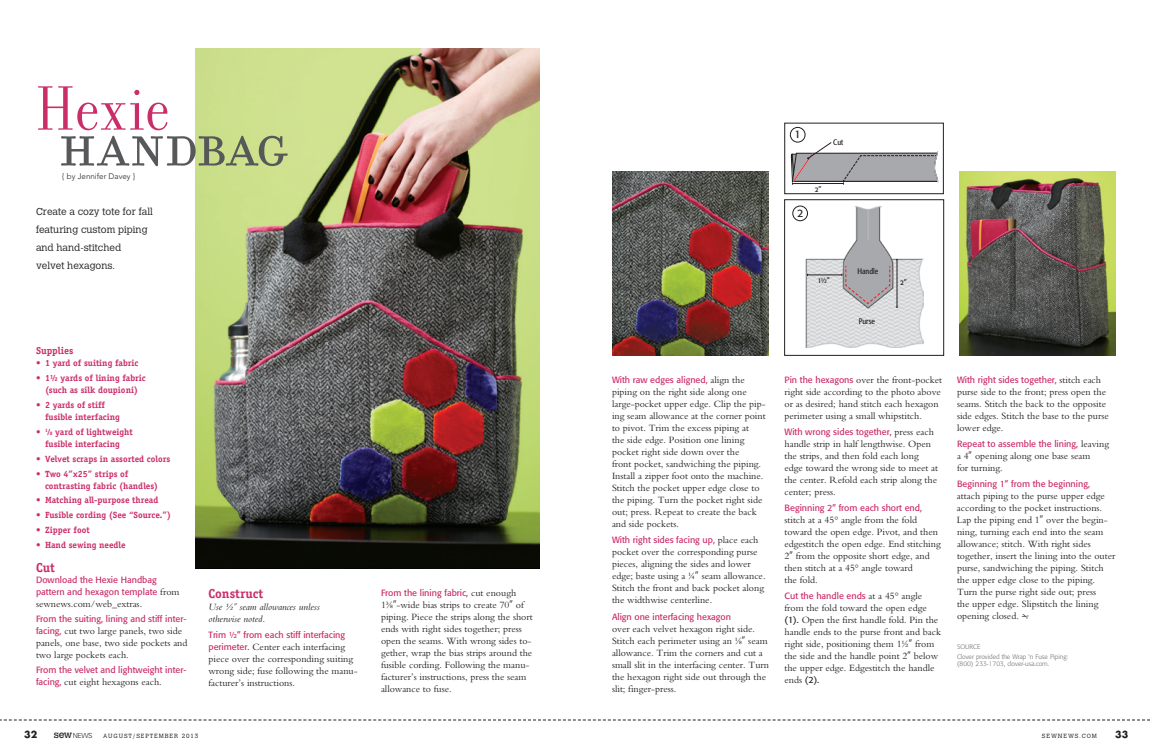
<style>
.page{position:relative;width:1152px;height:756px;background:#fff}
.page>*{position:absolute;margin:0;border:0;box-sizing:border-box;transform-origin:0 0}
.t1{font:71.4px "Filosofia Small Caps";color:#57585a}
.t2{font:67.5px "Filosofia Grand";letter-spacing:.015em;color:#cb2d69}
.Subhead{font:700 13px "Officina Serif";color:#cb2d69}
.t3{font:10.8px "Formata";color:#231f20}
.HTB1{font:10px/12px "Bembo";color:#231f20}
.Intro{font:300 10px/18px "Calvert";color:#231f20}
.HTB1-2{font:italic 10px/12px "Bembo";color:#231f20}
.HTB1-3{font:700 10px "Officina Serif";color:#cb2d69}
.folio_month{font:700 9.5px "Futura";color:#231f20}
.HTB1-4{font:9px/12px "Formata";color:#cb2d69}
.Supplies{font:700 9px/12px "Officina Serif";color:#cb2d69;text-align:center}
.A{font:300 8px "Avenir";color:#231f20}
.t4{font:condensed 8px "Formata";color:#231f20}
.t5{font:8px "Formata Condensed Expert";color:#231f20}
.folio_month-2{font:300 7px "Univers";color:#231f20}
.Source{font:300 6.5px/7.5px "Formata";color:#6c6d70}
.folio_month-3{font:300 6px "Calvert";letter-spacing:.15em;color:#231f20}
.s1{font-family:"Formata";font-stretch:condensed}
.s2{font-size:4.9px}
.s3{font-family:"Bembo";font-size:10px;color:#231f20}
.s4{font-family:"Formata";font-size:9px;color:#cb2d69}
.s5{font-family:"Bembo Expert"}
.s6{font-family:"Formata";font-weight:300}
.s7{font-family:"Formata";font-size:9px}
.s8{font-family:"FG Number Balls";font-size:8px}
.s9{font-family:"Calvert";font-weight:400;font-size:10px}
</style>
<div class="page">
<svg style="left:0;top:720px;width:1150px;height:1px"></svg>
<img style="left:805px;top:207px;width:118px;height:140px">
<div style="left:784px;top:200px;width:160px;height:156px;border:1px solid #231f20"></div>
<div style="left:793px;top:206px;width:15px;height:15px;background:#fff;border-radius:50%"></div>
<div style="left:793px;top:206px;width:15px;height:15px;border:1px solid #231f20;border-radius:50%"></div>
<div style="left:785px;top:123px;width:159px;height:71px;border:1px solid #231f20"></div>
<div style="left:790px;top:127px;width:15px;height:15px;border:1px solid #231f20;border-radius:50%"></div>
<img style="left:612px;top:172px;width:157px;height:184px">
<img style="left:195px;top:49px;width:345px;height:519px">
<img style="left:960px;top:172px;width:156px;height:184px">
<svg style="left:791px;top:142px;width:147px;height:43px"></svg>
<hr style="left:808px;top:275px;width:34px;height:1px;background:#231f20">
<svg style="left:842px;top:259px;width:56px;height:49px;background:#b0acb0"></svg>
<p class="t2" style="left:37px;top:72px;width:135px">Hexie</p>
<p class="t1" style="left:58px;top:105px;width:231px">handbag</p>
<p class="A" style="left:62px;top:171px;width:75px">{ by Jennifer Davey }</p>
<p class="t3" style="left:795px;top:128px;width:8px">1</p>
<p class="Intro" style="left:36px;top:203px;width:118px">Create a cozy tote for fall featuring custom piping and hand-stitched<br>velvet hexagons.</p>
<p class="t3" style="left:797px;top:207px;width:8px">2</p>
<p class="t4" style="left:833px;top:138px;width:11px">Cut</p>
<p class="t5" style="left:815px;top:185px;width:8px">2<span class="s1">”</span></p>
<p class="t4" style="left:858px;top:267px;width:22px">Handle</p>
<p class="t5" style="left:818px;top:277px;width:13px">1½<span class="s1">”</span></p>
<p class="t5" style="left:900px;top:278px;width:8px">2<span class="s1">”</span></p>
<p class="t4" style="left:859px;top:317px;width:18px">Purse</p>
<p class="HTB1-3" style="left:36px;top:345px;width:39px">Supplies</p>
<p class="Supplies" style="left:36px;top:357px;width:104px">• 1 yard of suiting fabric</p>
<p class="Supplies" style="left:36px;top:372px;width:111px">• 1½ yards of lining fabric (such as silk doupioni)</p>
<p class="Supplies" style="left:45px;top:399px;width:76px;text-align:left;text-indent:-9px">• 2 yards of stiff fusible interfacing</p>
<p class="Supplies" style="left:36px;top:426px;width:98px">• <sup>1</sup>⁄<span class="s2">8</span> yard of lightweight fusible interfacing</p>
<p class="Supplies" style="left:36px;top:453px;width:136px">• Velvet scraps in assorted colors</p>
<p class="Supplies" style="left:45px;top:467px;width:115px;text-align:left;text-indent:-9px">• Two 4”x25” strips of contrasting fabric (handles)</p>
<p class="Supplies" style="left:36px;top:494px;width:124px">• Matching all-purpose thread</p>
<p class="Supplies" style="left:36px;top:509px;width:137px">• Fusible cording (See “Source.”)</p>
<p class="Supplies" style="left:36px;top:524px;width:55px">• Zipper foot</p>
<p class="Supplies" style="left:36px;top:539px;width:91px">• Hand sewing needle</p>
<p class="Subhead" style="left:36px;top:559px;width:21px">Cut</p>
<p class="HTB1-4" style="left:36px;top:574px;width:145px">Download the Hexie Handbag pattern and hexagon template <span class="s3">from</span></p>
<p class="HTB1" style="left:36px;top:597px;width:108px">sewnews.com/web_extras.</p>
<p class="HTB1-4" style="left:36px;top:613px;width:152px">From the suiting, lining and stiff inter-</p>
<p class="HTB1" style="left:36px;top:625px;width:153px"><span class="s4">facing,</span> cut two large panels, two side panels, one base, two side pockets and two large pockets each.</p>
<p class="HTB1-4" style="left:36px;top:664px;width:152px">From the velvet and lightweight inter-</p>
<p class="HTB1" style="left:36px;top:676px;width:127px"><span class="s4">facing,</span> cut eight hexagons each.</p>
<p class="Subhead" style="left:208px;top:586px;width:56px">Construct</p>
<p class="HTB1-2" style="left:208px;top:601px;width:113px">Use ½˝ seam allowances unless otherwise noted.</p>
<p class="HTB1-4" style="left:208px;top:629px;width:138px">Trim ½” from each stiff interfacing</p>
<p class="HTB1" style="left:208px;top:640px;width:151px"><span class="s4">perimeter.</span> Center each interfacing piece over the corresponding suiting wrong side; fuse following the manu&shy;facturer’s instructions.</p>
<p class="HTB1-4" style="left:381px;top:587px;width:137px">From the lining fabric, <span class="s3">cut enough</span></p>
<p class="HTB1" style="left:381px;top:599px;width:153px">1<span class="s5">⅜</span><span class="s6">”</span>-wide bias strips to create 70<span class="s6">”</span> of piping. Piece the strips along the short ends with right sides together; press open the seams. With wrong sides to&shy;gether, wrap the bias strips around the fusible cording. Following the manu&shy;facturer’s instructions, press the seam allowance to fuse.</p>
<p class="HTB1-4" style="left:612px;top:374px;width:134px">With raw edges aligned, <span class="s3">align the</span></p>
<p class="HTB1" style="left:612px;top:385px;width:155px">piping on the right side along one large-pocket upper edge. Clip the pip&shy;ing seam allowance at the corner point to pivot. Trim the excess piping at<br>the side edge. Position one lining pocket right side down over the<br>front pocket, sandwiching the piping.<br>Install a zipper foot onto the machine.<br>Stitch the pocket upper edge close to the piping. Turn the pocket right side out; press. Repeat to create the back and side pockets.</p>
<p class="HTB1-4" style="left:612px;top:534px;width:148px">With right sides facing up, <span class="s3">place each</span></p>
<p class="HTB1" style="left:612px;top:546px;width:155px">pocket over the corresponding purse pieces, aligning the sides and lower edge; baste using a ¼<span class="s6">”</span> seam allowance.<br>Stitch the front and back pocket along the widthwise centerline.</p>
<p class="HTB1-4" style="left:612px;top:611px;width:121px">Align one interfacing hexagon</p>
<p class="HTB1" style="left:612px;top:622px;width:159px">over each velvet hexagon right side.<br>Stitch each perimeter using an <span class="s5">⅛</span><span class="s6">”</span> seam allowance. Trim the corners and cut a small slit in the interfacing center. Turn the hexagon right side out through the slit; finger-press.</p>
<p class="HTB1" style="left:784px;top:373px;width:159px"><span class="s4">Pin the hexagons</span> over the front-pocket right side according to the photo above or as desired; hand stitch each hexagon perimeter using a small whipstitch.</p>
<p class="HTB1-4" style="left:784px;top:426px;width:151px">With wrong sides together, <span class="s3">press each</span></p>
<p class="HTB1" style="left:784px;top:438px;width:155px">handle strip in half lengthwise. Open the strips, and then fold each long edge toward the wrong side to meet at the center. Refold each strip along the center; press.</p>
<p class="HTB1-4" style="left:784px;top:501px;width:139px">Beginning 2” from each short end,</p>
<p class="HTB1" style="left:784px;top:513px;width:158px">stitch at a 45° angle from the fold toward the open edge. Pivot, and then edgestitch the open edge. End stitching<br>2<span class="s6">”</span> from the opposite short edge, and then stitch at a 45° angle toward<br>the fold.</p>
<p class="HTB1-4" style="left:784px;top:590px;width:139px">Cut the handle ends <span class="s3">at a 45° angle</span></p>
<p class="HTB1" style="left:784px;top:602px;width:158px">from the fold toward the open edge <span class="s7">(1).</span> Open the first handle fold. Pin the handle ends to the purse front and back right side, positioning them 1½<span class="s6">”</span> from the side and the handle point 2<span class="s6">”</span> below the upper edge. Edgestitch the handle ends <span class="s7">(2).</span></p>
<p class="HTB1-4" style="left:957px;top:374px;width:146px">With right sides together, <span class="s3">stitch each</span></p>
<p class="HTB1" style="left:957px;top:385px;width:153px">purse side to the front; press open the seams. Stitch the back to the opposite side edges. Stitch the base to the purse lower edge.</p>
<p class="HTB1-4" style="left:957px;top:438px;width:154px">Repeat to assemble the lining, <span class="s3">leaving</span></p>
<p class="HTB1" style="left:957px;top:450px;width:135px">a 4<span class="s6">”</span> opening along one base seam for turning.</p>
<p class="HTB1-4" style="left:957px;top:477px;width:135px">Beginning 1” from the beginning,</p>
<p class="HTB1" style="left:957px;top:489px;width:160px">attach piping to the purse upper edge according to the pocket instructions.<br>Lap the piping end 1<span class="s6">”</span> over the begin&shy;ning, turning each end into the seam allowance; stitch. With right sides together, insert the lining into the outer purse, sandwiching the piping. Stitch the upper edge close to the piping.<br>Turn the purse right side out; press<br>the upper edge. Slipstitch the lining opening closed. <span class="s8">Z</span></p>
<p class="Source" style="left:957px;top:643px;width:25px">SOURCE</p>
<p class="Source" style="left:957px;top:653px;width:113px">Clover provided the Wrap ‘n Fuse Piping: (800) 233-1703, clover-usa.com.</p>
<p class="folio_month" style="left:24px;top:728px;width:15px">32</p>
<p class="folio_month-2" style="left:54px;top:732px;width:40px"><span class="s9">sew</span>NEWS</p>
<p class="folio_month-3" style="left:103px;top:733px;width:97px">AUGUST/SEPTEMBER 2013</p>
<p class="folio_month-3" style="left:1042px;top:733px;width:57px">SEWNEWS.COM</p>
<p class="folio_month" style="left:1115px;top:728px;width:15px">33</p>
</div>
